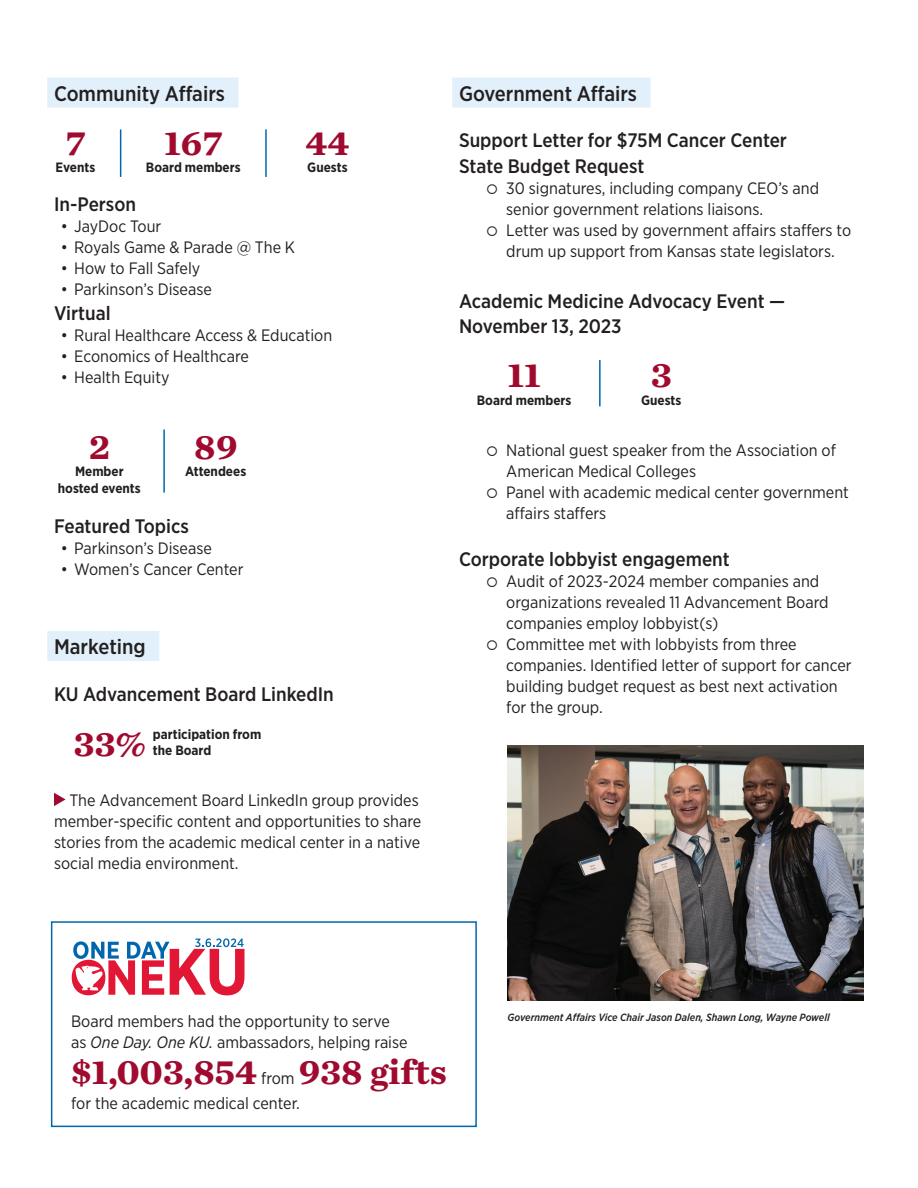
<style>
.page{position:relative;width:918px;height:1188px;background:#fff}
.page>*{position:absolute;margin:0;border:0;box-sizing:border-box;transform-origin:0 0}
.t1{font:700 36px "Chronicle Text G1";color:#a00a2f}
.t2{font:500 21px "Gotham Narrow";color:#231f20}
.t3{font:500 19.5px/25.5px "Gotham Narrow";color:#231f20}
.t4{font:16.5px/21px "Gotham Narrow";color:#231f20}
.t5{font:700 13.5px/16.2px "Gotham Narrow";color:#231f20;text-align:center}
.t6{font:italic 500 10.5px "Gotham Narrow";color:#231f20}
.s1{font-style:italic}
.s2{font-family:"Gotham Narrow";font-weight:400;font-size:16.5px;color:#231f20}
</style>
<div class="page">
<div style="left:452px;top:78px;width:199px;height:30px;background:#e1f0fa"></div>
<div style="left:47px;top:78px;width:192px;height:30px;background:#e1f0fa"></div>
<hr style="left:599px;top:360px;width:2px;height:46px;background:#0067af">
<hr style="left:163px;top:429px;width:2px;height:64px;background:#0067af">
<div style="left:47px;top:631px;width:112px;height:30px;background:#e1f0fa"></div>
<div style="left:51px;top:921px;width:426px;height:206px;border:2px solid #0067af"></div>
<svg style="left:72px;top:938px;width:172px;height:57px"></svg>
<svg style="left:54px;top:793px;width:12px;height:13px"></svg>
<hr style="left:120px;top:129px;width:1px;height:48px;background:#0067af">
<hr style="left:265px;top:129px;width:2px;height:48px;background:#0067af">
<img style="left:508px;top:745px;width:356px;height:255px">
<p class="t2" style="left:54px;top:80px;width:173px">Community Affairs</p>
<h1 class="t1" style="left:164px;top:114px;width:60px">167</h1>
<h1 class="t1" style="left:65px;top:114px;width:22px">7</h1>
<p class="t5" style="left:56px;top:159px;width:41px">Events</p>
<p class="t5" style="left:146px;top:159px;width:96px">Board members</p>
<h1 class="t1" style="left:306px;top:114px;width:45px">44</h1>
<p class="t5" style="left:307px;top:159px;width:42px">Guests</p>
<p class="t3" style="left:54px;top:191px;width:84px">In-Person</p>
<p class="t4" style="left:61px;top:215px;width:102px">• JayDoc Tour</p>
<p class="t4" style="left:61px;top:236px;width:236px">• Royals Game &amp; Parade @ The K</p>
<p class="t4" style="left:61px;top:257px;width:141px">• How to Fall Safely</p>
<p class="t4" style="left:61px;top:278px;width:153px">• Parkinson’s Disease</p>
<p class="t3" style="left:54px;top:301px;width:58px">Virtual</p>
<p class="t4" style="left:61px;top:325px;width:273px">• Rural Healthcare Access &amp; Education</p>
<p class="t4" style="left:61px;top:346px;width:190px">• Economics of Healthcare</p>
<p class="t4" style="left:61px;top:367px;width:110px">• Health Equity</p>
<h1 class="t1" style="left:89px;top:418px;width:23px">2</h1>
<p class="t5" style="left:58px;top:463px;width:84px">Member hosted events</p>
<p class="t5" style="left:185px;top:463px;width:63px">Attendees</p>
<h1 class="t1" style="left:194px;top:418px;width:45px">89</h1>
<p class="t3" style="left:54px;top:513px;width:136px">Featured Topics</p>
<p class="t4" style="left:61px;top:538px;width:153px">• Parkinson’s Disease</p>
<p class="t4" style="left:61px;top:559px;width:184px">• Women’s Cancer Center</p>
<p class="t2" style="left:54px;top:634px;width:93px">Marketing</p>
<p class="t3" style="left:54px;top:681px;width:281px">KU Advancement Board LinkedIn</p>
<p class="t5" style="left:153px;top:726px;width:110px">participation from</p>
<h1 class="t1" style="left:73px;top:715px;width:74px">33%</h1>
<p class="t5" style="left:153px;top:742px;width:60px">the Board</p>
<p class="t4" style="left:54px;top:790px;width:369px;text-indent:15px">The Advancement Board LinkedIn group provides member-specific content and opportunities to share stories from the academic medical center in a native social media environment.</p>
<p class="t2" style="left:459px;top:80px;width:180px">Government Affairs</p>
<p class="t3" style="left:459px;top:127px;width:329px">Support Letter for $75M Cancer Center<br>State Budget Request</p>
<p class="t4" style="left:506px;top:177px;width:346px">30 signatures, including company CEO’s and senior government relations liaisons.<br>Letter was used by government affairs staffers to drum up support from Kansas state legislators.</p>
<p class="t3" style="left:459px;top:288px;width:328px">Academic Medicine Advocacy Event —<br>November 13, 2023</p>
<h1 class="t1" style="left:508px;top:346px;width:35px">11</h1>
<p class="t5" style="left:477px;top:392px;width:96px">Board members</p>
<h1 class="t1" style="left:651px;top:346px;width:23px">3</h1>
<p class="t5" style="left:641px;top:392px;width:42px">Guests</p>
<p class="t4" style="left:506px;top:440px;width:344px">National guest speaker from the Association of American Medical Colleges<br>Panel with academic medical center government affairs staffers</p>
<p class="t3" style="left:459px;top:546px;width:272px">Corporate lobbyist engagement</p>
<p class="t4" style="left:506px;top:570px;width:347px">Audit of 2023-2024 member companies and organizations revealed 11 Advancement Board companies employ lobbyist(s)<br>Committee met with lobbyists from three companies. Identified letter of support for cancer building budget request as best next activation for the group.</p>
<p class="t4" style="left:71px;top:1010px;width:338px">Board members had the opportunity to serve as <span class="s1">One Day. One KU.</span> ambassadors, helping raise</p>
<h1 class="t1" style="left:71px;top:1043px;width:377px">$1,003,854 <span class="s2">from</span> 938 gifts</h1>
<p class="t4" style="left:71px;top:1093px;width:230px">for the academic medical center.</p>
<p class="t6" style="left:508px;top:1011px;width:324px">Government Affairs Vice Chair Jason Dalen, Shawn Long, Wayne Powell</p>
</div>
